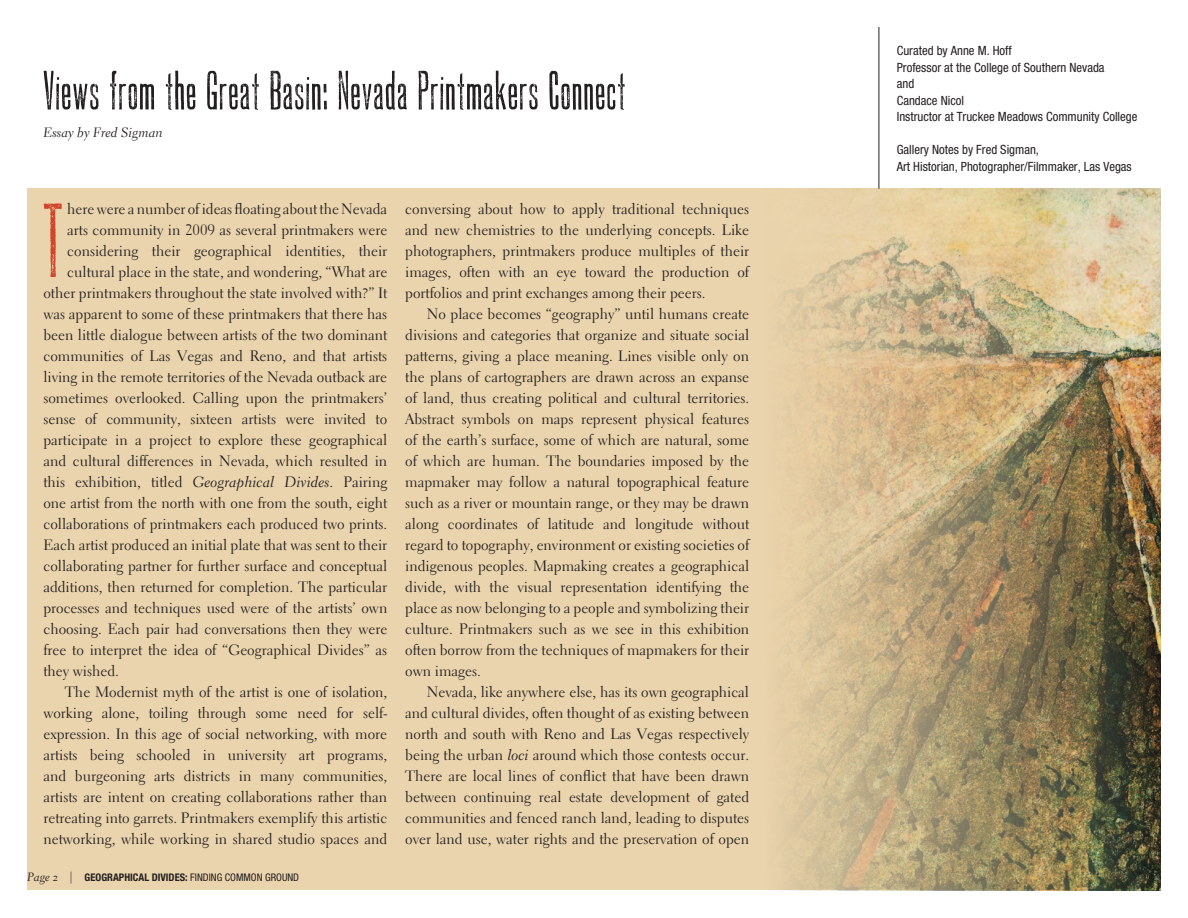
<style>
.page{position:relative;width:1188px;height:918px;background:#fff}
.page>*{position:absolute;margin:0;border:0;box-sizing:border-box;transform-origin:0 0}
.t1{font:102.45px "Thousandsticks WF";color:#d1462a}
.t2{font:54px "Thousandsticks WF";letter-spacing:.04em;color:#231f20}
.t3{font:15px/21px "Electra LH";color:#231f20;text-align:justify}
.t4{font:13.5px "Electra LH Cursive Os F";color:#231f20}
.t5{font:condensed 12.75px/16.5px "Helvetica Neue";color:#231f20}
.t6{font:700 condensed 10.5px "Helvetica Neue";color:#231f20}
.s1{font-family:"Electra LH Cursive Os F"}
.s2{font-family:"Electra LH Cursive Os F";font-weight:400;font-stretch:normal;font-size:12px}
.s3{font-family:"Electra LH";font-weight:400;font-stretch:normal;font-size:12px}
.s4{font-weight:400}
</style>
<div class="page">
<div style="left:27px;top:188px;width:1134px;height:702px;background:#ead4ad"></div>
<hr style="left:879px;top:27px;width:1px;height:162px;background:#231f20">
<img style="left:782px;top:188px;width:379px;height:703px">
<h2 class="t2" style="left:43px;top:71px;width:583px">Views from the Great Basin: Nevada Printmakers Connect</h2>
<p class="t4" style="left:43px;top:124px;width:121px">Essay by Fred Sigman</p>
<h1 class="t1" style="left:43px;top:203px;width:20px">T</h1>
<p class="t3" style="left:67px;top:199px;width:322px">here were a number of ideas floating about the Nevada</p>
<p class="t3" style="left:67px;top:220px;width:322px">arts community in 2009 as several printmakers were</p>
<p class="t3" style="left:67px;top:241px;width:322px">considering their geographical identities, their</p>
<p class="t3" style="left:67px;top:262px;width:322px">cultural place in the state, and wondering, “What are</p>
<p class="t3" style="left:43px;top:283px;width:345px">other printmakers throughout the state involved with?” It</p>
<p class="t3" style="left:43px;top:304px;width:345px">was apparent to some of these printmakers that there has</p>
<p class="t3" style="left:43px;top:325px;width:345px">been little dialogue between artists of the two dominant</p>
<p class="t3" style="left:43px;top:346px;width:345px">communities of Las Vegas and Reno, and that artists</p>
<p class="t3" style="left:43px;top:367px;width:345px">living in the remote territories of the Nevada outback are</p>
<p class="t3" style="left:43px;top:388px;width:345px">sometimes overlooked. Calling upon the printmakers’</p>
<p class="t3" style="left:43px;top:409px;width:345px">sense of community, sixteen artists were invited to</p>
<p class="t3" style="left:43px;top:430px;width:345px">participate in a project to explore these geographical</p>
<p class="t3" style="left:43px;top:451px;width:345px">and cultural differences in Nevada, which resulted in</p>
<p class="t3" style="left:43px;top:472px;width:345px">this exhibition, titled <span class="s1">Geographical Divides</span>. Pairing</p>
<p class="t3" style="left:43px;top:493px;width:345px">one artist from the north with one from the south, eight</p>
<p class="t3" style="left:43px;top:514px;width:345px">collaborations of printmakers each produced two prints.</p>
<p class="t3" style="left:43px;top:535px;width:345px">Each artist produced an initial plate that was sent to their</p>
<p class="t3" style="left:43px;top:556px;width:345px">collaborating partner for further surface and conceptual</p>
<p class="t3" style="left:43px;top:577px;width:345px">additions, then returned for completion. The particular</p>
<p class="t3" style="left:43px;top:598px;width:345px">processes and techniques used were of the artists’ own</p>
<p class="t3" style="left:43px;top:619px;width:345px">choosing. Each pair had conversations then they were</p>
<p class="t3" style="left:43px;top:640px;width:345px">free to interpret the idea of “Geographical Divides” as</p>
<p class="t3" style="left:43px;top:661px;width:77px">they wished.</p>
<p class="t3" style="left:65px;top:682px;width:324px">The Modernist myth of the artist is one of isolation,</p>
<p class="t3" style="left:43px;top:703px;width:345px">working alone, toiling through some need for self-</p>
<p class="t3" style="left:43px;top:724px;width:345px">expression. In this age of social networking, with more</p>
<p class="t3" style="left:43px;top:745px;width:345px">artists being schooled in university art programs,</p>
<p class="t3" style="left:43px;top:766px;width:345px">and burgeoning arts districts in many communities,</p>
<p class="t3" style="left:43px;top:787px;width:345px">artists are intent on creating collaborations rather than</p>
<p class="t3" style="left:43px;top:808px;width:345px">retreating into garrets. Printmakers exemplify this artistic</p>
<p class="t3" style="left:43px;top:829px;width:345px">networking, while working in shared studio spaces and</p>
<p class="t6" style="left:27px;top:871px;width:274px"><span class="s2">Page 2</span> <span class="s3">|</span> GEOGRAPHICAL DIVIDES: <span class="s4">Fin ding Common Ground</span></p>
<p class="t3" style="left:405px;top:199px;width:345px">conversing about how to apply traditional techniques and new chemistries to the underlying concepts. Like photographers, printmakers produce multiples of their images, often with an eye toward the production of portfolios and print exchanges among their peers.</p>
<p class="t3" style="left:405px;top:304px;width:345px;text-indent:22px">No place becomes “geography” until humans create divisions and categories that organize and situate social patterns, giving a place meaning. Lines visible only on the plans of cartographers are drawn across an expanse of land, thus creating political and cultural territories.<br>Abstract symbols on maps represent physical features of the earth’s surface, some of which are natural, some of which are human. The boundaries imposed by the mapmaker may follow a natural topographical feature such as a river or mountain range, or they may be drawn along coordinates of latitude and longitude without regard to topography, environment or existing societies of indigenous peoples. Mapmaking creates a geographical divide, with the visual representation identifying the place as now belonging to a people and symbolizing their culture. Printmakers such as we see in this exhibition often borrow from the techniques of mapmakers for their own images.</p>
<p class="t3" style="left:405px;top:682px;width:345px;text-indent:22px">Nevada, like anywhere else, has its own geographical and cultural divides, often thought of as existing between north and south with Reno and Las Vegas respectively being the urban <span class="s1">loci</span> around which those contests occur.<br>There are local lines of conflict that have been drawn between continuing real estate development of gated communities and fenced ranch land, leading to disputes over land use, water rights and the preservation of open</p>
<p class="t5" style="left:897px;top:42px;width:242px">Curated by Anne M. Hoff<br>Professor at the College of Southern Nevada<br>and<br>Candace Nicol<br>Instructor at Truckee Meadows Community College</p>
<p class="t5" style="left:897px;top:141px;width:236px">Gallery Notes by Fred Sigman,<br>Art Historian, Photographer/Filmmaker, Las Vegas</p>
</div>
